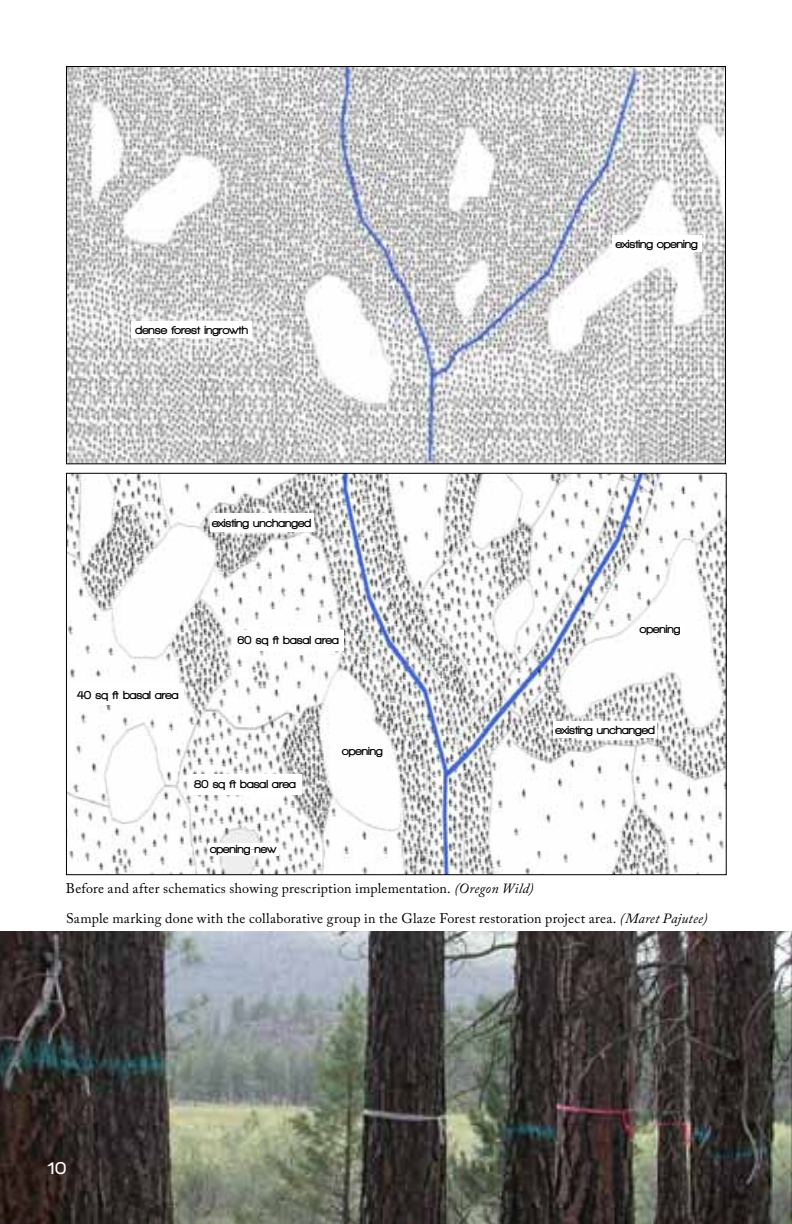
<style>
.page{position:relative;width:792px;height:1224px;background:#fff}
.page>*{position:absolute;margin:0;border:0;box-sizing:border-box;transform-origin:0 0}
.t1{font:900 18px "Walkway";color:#fff}
.t2{font:14px "Adobe Caslon Pro";letter-spacing:.015em;color:#000}
.t3{font:900 12px "Walkway";color:#000}
.s1{font-style:italic}
</style>
<div class="page">
<img style="left:0;top:931px;width:792px;height:293px">
<img style="left:68px;top:475px;width:657px;height:398px">
<img style="left:68px;top:68px;width:656px;height:394px">
<div style="left:132px;top:321px;width:120px;height:17px;background:#fff"></div>
<div style="left:612px;top:235px;width:90px;height:17px;background:#fff"></div>
<div style="left:72px;top:684px;width:112px;height:21px;background:#fff"></div>
<div style="left:210px;top:514px;width:103px;height:18px;background:#fff"></div>
<div style="left:554px;top:721px;width:103px;height:17px;background:#fff"></div>
<div style="left:340px;top:745px;width:45px;height:12px;background:#fff"></div>
<div style="left:208px;top:843px;width:70px;height:12px;background:#fff"></div>
<div style="left:638px;top:623px;width:44px;height:12px;background:#fff"></div>
<div style="left:232px;top:630px;width:112px;height:21px;background:#fff"></div>
<div style="left:189px;top:774px;width:112px;height:21px;background:#fff"></div>
<p class="t3" style="left:136px;top:323px;width:114px">dense forest ingrowth</p>
<p class="t3" style="left:616px;top:237px;width:83px">existing opening</p>
<p class="t3" style="left:212px;top:517px;width:101px">existing unchanged</p>
<p class="t3" style="left:77px;top:688px;width:103px">40 sq ft basal area</p>
<p class="t3" style="left:238px;top:634px;width:103px">60 sq ft basal area</p>
<p class="t3" style="left:194px;top:778px;width:103px">80 sq ft basal area</p>
<p class="t3" style="left:342px;top:745px;width:42px">opening</p>
<p class="t3" style="left:210px;top:843px;width:68px">opening-new</p>
<p class="t2" style="left:66px;top:880px;width:469px">Before and after schematics showing prescription implementation. <span class="s1">(Oregon Wild)</span></p>
<p class="t3" style="left:640px;top:623px;width:42px">opening</p>
<p class="t3" style="left:556px;top:723px;width:101px">existing unchanged</p>
<p class="t2" style="left:66px;top:910px;width:643px">Sample marking done with the collaborative group in the Glaze Forest restoration project area. <span class="s1">(Maret Pajutee)</span></p>
<p class="t1" style="left:47px;top:1158px;width:20px">10</p>
</div>
